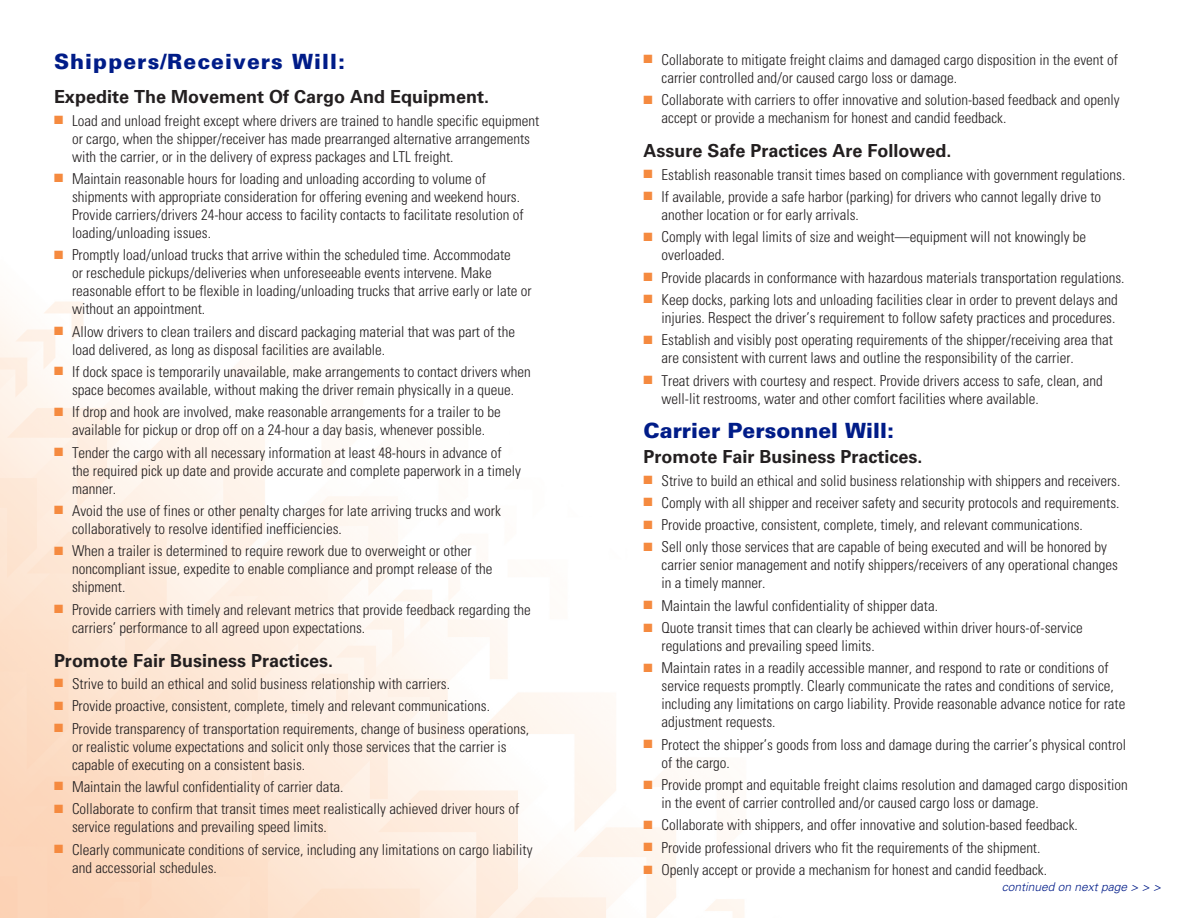
<style>
.page{position:relative;width:1188px;height:918px;background:#fff}
.page>*{position:absolute;margin:0;border:0;box-sizing:border-box;transform-origin:0 0}
.t1{font:900 21px "Univers LT Std";letter-spacing:.05em;color:#001c88}
.t2{font:900 21px "Univers LT Std";color:#001c88}
.t3{font:700 18px "Univers LT Std";color:#231f20}
.t4{font:300 condensed 15px/18px "Univers LT Std";color:#231f20}
.t5{font:italic 300 12px "Univers LT Std";color:#001c88}
.s1{color:#f58a3f}
</style>
<div class="page">
<h1 class="t1" style="left:54px;top:48px;width:293px">Shippers/Receivers Will:</h1>
<p class="t3" style="left:54px;top:86px;width:437px">expedite the Movement of Cargo and equipment.</p>
<p class="t4" style="left:72px;top:111px;width:469px;text-indent:-18px"><span class="s1">■</span> Load and unload freight except where drivers are trained to handle specific equipment or cargo, when the shipper/receiver has made prearranged alternative arrangements with the carrier, or in the delivery of express packages and LTL freight.</p>
<p class="t4" style="left:72px;top:170px;width:453px;text-indent:-18px"><span class="s1">■</span> Maintain reasonable hours for loading and unloading according to volume of shipments with appropriate consideration for offering evening and weekend hours.<br>Provide carriers/drivers 24-hour access to facility contacts to facilitate resolution of loading/unloading issues.</p>
<p class="t4" style="left:72px;top:246px;width:461px;text-indent:-18px"><span class="s1">■</span> Promptly load/unload trucks that arrive within the scheduled time. Accommodate<br>or reschedule pickups/deliveries when unforeseeable events intervene. Make reasonable effort to be flexible in loading/unloading trucks that arrive early or late or without an appointment.</p>
<p class="t4" style="left:72px;top:322px;width:445px;text-indent:-18px"><span class="s1">■</span> Allow drivers to clean trailers and discard packaging material that was part of the load delivered, as long as disposal facilities are available.</p>
<p class="t4" style="left:54px;top:363px;width:478px;text-align:center"><span class="s1">■</span> If dock space is temporarily unavailable, make arrangements to contact drivers when space becomes available, without making the driver remain physically in a queue.</p>
<p class="t4" style="left:54px;top:403px;width:448px;text-align:center"><span class="s1">■</span> If drop and hook are involved, make reasonable arrangements for a trailer to be available for pickup or drop off on a 24-hour a day basis, whenever possible.</p>
<p class="t4" style="left:72px;top:443px;width:450px;text-indent:-18px"><span class="s1">■</span> Tender the cargo with all necessary information at least 48-hours in advance of the required pick up date and provide accurate and complete paperwork in a timely manner.</p>
<p class="t4" style="left:72px;top:502px;width:430px;text-indent:-18px"><span class="s1">■</span> Avoid the use of fines or other penalty charges for late arriving trucks and work collaboratively to resolve identified inefficiencies.</p>
<p class="t4" style="left:72px;top:542px;width:422px;text-indent:-18px"><span class="s1">■</span> When a trailer is determined to require rework due to overweight or other noncompliant issue, expedite to enable compliance and prompt release of the shipment.</p>
<p class="t4" style="left:72px;top:600px;width:460px;text-indent:-18px"><span class="s1">■</span> Provide carriers with timely and relevant metrics that provide feedback regarding the carriers’ performance to all agreed upon expectations.</p>
<p class="t3" style="left:54px;top:650px;width:281px">Promote Fair Business Practices.</p>
<p class="t4" style="left:54px;top:675px;width:398px"><span class="s1">■</span> Strive to build an ethical and solid business relationship with carriers.</p>
<p class="t4" style="left:54px;top:697px;width:438px"><span class="s1">■</span> Provide proactive, consistent, complete, timely and relevant communications.</p>
<p class="t4" style="left:72px;top:719px;width:459px;text-indent:-18px"><span class="s1">■</span> Provide transparency of transportation requirements, change of business operations, or realistic volume expectations and solicit only those services that the carrier is capable of executing on a consistent basis.</p>
<p class="t4" style="left:54px;top:778px;width:291px"><span class="s1">■</span> Maintain the lawful confidentiality of carrier data.</p>
<p class="t4" style="left:72px;top:800px;width:449px;text-indent:-18px"><span class="s1">■</span> Collaborate to confirm that transit times meet realistically achieved driver hours of service regulations and prevailing speed limits.</p>
<p class="t4" style="left:72px;top:840px;width:462px;text-indent:-18px"><span class="s1">■</span> Clearly communicate conditions of service, including any limitations on cargo liability and accessorial schedules.</p>
<p class="t4" style="left:662px;top:51px;width:458px;text-indent:-18px"><span class="s1">■</span> Collaborate to mitigate freight claims and damaged cargo disposition in the event of carrier controlled and/or caused cargo loss or damage.</p>
<p class="t4" style="left:662px;top:91px;width:460px;text-indent:-18px"><span class="s1">■</span> Collaborate with carriers to offer innovative and solution-based feedback and openly accept or provide a mechanism for honest and candid feedback.</p>
<p class="t3" style="left:644px;top:140px;width:310px">assure Safe Practices are Followed.</p>
<p class="t4" style="left:644px;top:165px;width:483px"><span class="s1">■</span> Establish reasonable transit times based on compliance with government regulations.</p>
<p class="t4" style="left:662px;top:188px;width:441px;text-indent:-18px"><span class="s1">■</span> If available, provide a safe harbor (parking) for drivers who cannot legally drive to another location or for early arrivals.</p>
<p class="t4" style="left:662px;top:228px;width:426px;text-indent:-18px"><span class="s1">■</span> Comply with legal limits of size and weight—equipment will not knowingly be overloaded.</p>
<p class="t4" style="left:644px;top:268px;width:483px"><span class="s1">■</span> Provide placards in conformance with hazardous materials transportation regulations.</p>
<p class="t4" style="left:644px;top:291px;width:476px;text-align:right"><span class="s1">■</span> Keep docks, parking lots and unloading facilities clear in order to prevent delays and injuries. Respect the driver’s requirement to follow safety practices and procedures.</p>
<p class="t4" style="left:662px;top:331px;width:453px;text-indent:-18px"><span class="s1">■</span> Establish and visibly post operating requirements of the shipper/receiving area that are consistent with current laws and outline the responsibility of the carrier.</p>
<p class="t4" style="left:662px;top:371px;width:443px;text-indent:-18px"><span class="s1">■</span> Treat drivers with courtesy and respect. Provide drivers access to safe, clean, and well-lit restrooms, water and other comfort facilities where available.</p>
<h1 class="t2" style="left:644px;top:417px;width:252px">Carrier Personnel Will:</h1>
<p class="t3" style="left:644px;top:446px;width:281px">Promote Fair Business Practices.</p>
<p class="t4" style="left:644px;top:471px;width:478px"><span class="s1">■</span> Strive to build an ethical and solid business relationship with shippers and receivers.</p>
<p class="t4" style="left:644px;top:494px;width:478px"><span class="s1">■</span> Comply with all shipper and receiver safety and security protocols and requirements.</p>
<p class="t4" style="left:644px;top:516px;width:441px"><span class="s1">■</span> Provide proactive, consistent, complete, timely, and relevant communications.</p>
<p class="t4" style="left:662px;top:538px;width:458px;text-indent:-18px"><span class="s1">■</span> Sell only those services that are capable of being executed and will be honored by carrier senior management and notify shippers/receivers of any operational changes in a timely manner.</p>
<p class="t4" style="left:644px;top:597px;width:296px"><span class="s1">■</span> Maintain the lawful confidentiality of shipper data.</p>
<p class="t4" style="left:662px;top:619px;width:423px;text-indent:-18px"><span class="s1">■</span> Quote transit times that can clearly be achieved within driver hours-of-service regulations and prevailing speed limits.</p>
<p class="t4" style="left:662px;top:659px;width:465px;text-indent:-18px"><span class="s1">■</span> Maintain rates in a readily accessible manner, and respond to rate or conditions of service requests promptly. Clearly communicate the rates and conditions of service, including any limitations on cargo liability. Provide reasonable advance notice for rate adjustment requests.</p>
<p class="t4" style="left:662px;top:735px;width:466px;text-indent:-18px"><span class="s1">■</span> Protect the shipper’s goods from loss and damage during the carrier’s physical control of the cargo.</p>
<p class="t4" style="left:662px;top:776px;width:468px;text-indent:-18px"><span class="s1">■</span> Provide prompt and equitable freight claims resolution and damaged cargo disposition in the event of carrier controlled and/or caused cargo loss or damage.</p>
<p class="t4" style="left:644px;top:816px;width:436px"><span class="s1">■</span> Collaborate with shippers, and offer innovative and solution-based feedback.</p>
<p class="t4" style="left:644px;top:838px;width:398px"><span class="s1">■</span> Provide professional drivers who fit the requirements of the shipment.</p>
<p class="t4" style="left:644px;top:861px;width:405px"><span class="s1">■</span> Openly accept or provide a mechanism for honest and candid feedback.</p>
<p class="t5" style="left:1002px;top:879px;width:161px">continued on next page &gt; &gt; &gt;</p>
</div>
